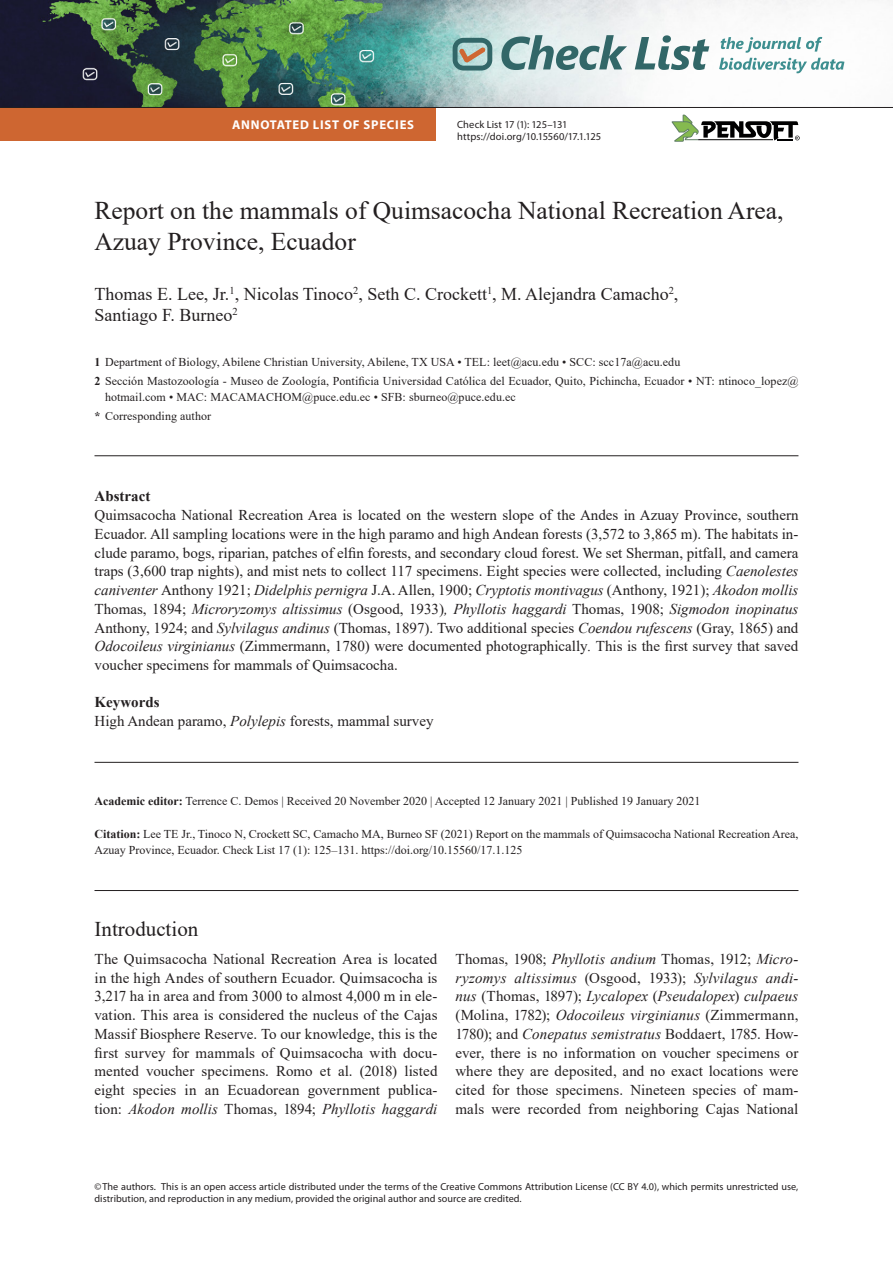
<style>
.page{position:relative;width:893px;height:1263px;background:#fff}
.page>*{position:absolute;margin:0;border:0;box-sizing:border-box;transform-origin:0 0}
.N_title{font:25.5px/30.6px "Times New Roman";color:#231f20}
.Head_-_Introduction{font:21px "Times New Roman";color:#231f20}
.N_authors{font:18px/21.6px "Times New Roman";color:#231f20}
.N_abstract_txt{font:15px/18.8px "Times New Roman";color:#231f20;text-align:justify}
.Body_-_Non-ind__spac{font:15px/18.8px "Times New Roman";letter-spacing:.005em;color:#231f20;text-align:justify}
.N_keywords_txt{font:15px "Times New Roman";color:#231f20}
.N_abstract{font:700 15px "Times New Roman";color:#231f20}
.N_keywords{font:700 15px "Times New Roman";color:#231f20}
.t1{font:700 12.75px "Myriad Pro";letter-spacing:.06em;color:#fff}
.N_affiliations{font:12px/15.9px "Times New Roman";letter-spacing:.005em;color:#231f20}
.N_citation{font:12px/15.9px "Times New Roman";color:#231f20}
.N_publ_data{font:12px "Times New Roman";color:#231f20}
.New_Corresp_author{font:12px "Times New Roman";letter-spacing:.005em;color:#231f20}
.t2{font:10.5px/12.8px "Myriad Pro";letter-spacing:.01em;color:#231f20}
.copyright{font:10.2px/12.3px "Myriad Pro";letter-spacing:.005em;color:#231f20}
.s1{font-weight:700}
.s2{font-style:italic}
</style>
<div class="page">
<img style="left:0;top:0;width:892px;height:107px">
<svg style="left:453px;top:38px;width:39px;height:33px"></svg>
<svg style="left:501px;top:35px;width:126px;height:35px;background:#98b5b5"></svg>
<svg style="left:635px;top:35px;width:74px;height:35px"></svg>
<svg style="left:719px;top:37px;width:125px;height:36px"></svg>
<svg style="left:672px;top:115px;width:128px;height:27px"></svg>
<hr style="left:94px;top:455px;width:704px;height:1px;background:#231f20">
<hr style="left:94px;top:762px;width:704px;height:1px;background:#231f20">
<hr style="left:94px;top:890px;width:704px;height:1px;background:#231f20">
<div style="left:0;top:108px;width:436px;height:32px;background:#ce6631"></div>
<hr style="left:0;top:107px;width:893px;height:1px;background:#231f20">
<p class="t1" style="left:232px;top:116px;width:184px">ANNOTATED LIST OF SPECIES</p>
<p class="t2" style="left:457px;top:117px;width:146px">Check List 17 (1): 125–131 https://doi.org/10.15560/17.1.125</p>
<p class="N_title" style="left:94px;top:194px;width:690px">Report on the mammals of Quimsacocha National Recreation Area,<br>Azuay Province, Ecuador</p>
<p class="N_authors" style="left:94px;top:282px;width:585px">Thomas E. Lee, Jr.<sup>1</sup>, Nicolas Tinoco<sup>2</sup>, Seth C. Crockett<sup>1</sup>, M. Alejandra Camacho<sup>2</sup>,<br>Santiago F. Burneo<sup>2</sup></p>
<p class="N_affiliations" style="left:94px;top:353px;width:587px"><span class="s1">1</span> Department of Biology, Abilene Christian University, Abilene, TX USA • TEL: leet@acu.edu • SCC: scc17a@acu.edu</p>
<p class="N_affiliations" style="left:105px;top:372px;width:695px;text-indent:-10px"><span class="s1">2</span> Sección Mastozoología - Museo de Zoología, Pontificia Universidad Católica del Ecuador, Quito, Pichincha, Ecuador • NT: ntinoco_lopez@ hotmail.com • MAC: MACAMACHOM@puce.edu.ec • SFB: sburneo@puce.edu.ec</p>
<p class="New_Corresp_author" style="left:94px;top:407px;width:118px"><span class="s1">*</span> Corresponding author</p>
<p class="N_abstract" style="left:94px;top:485px;width:57px">Abstract</p>
<p class="N_abstract_txt" style="left:94px;top:505px;width:705px">Quimsacocha National Recreation Area is located on the western slope of the Andes in Azuay Province, southern Ecuador. All sampling locations were in the high paramo and high Andean forests (3,572 to 3,865 m). The habitats in&shy;clude paramo, bogs, riparian, patches of elfin forests, and secondary cloud forest. We set Sherman, pitfall, and camera traps (3,600 trap nights), and mist nets to collect 117 specimens. Eight species were collected, including <span class="s2">Caenolestes caniventer</span> Anthony 1921; <span class="s2">Didelphis pernigra</span> J.A. Allen, 1900; <span class="s2">Cryptotis montivagus</span> (Anthony, 1921); <span class="s2">Akodon mollis </span>Thomas, 1894; <span class="s2">Microryzomys altissimus</span> (Osgood, 1933)<span class="s2">, Phyllotis haggardi</span> Thomas, 1908; <span class="s2">Sigmodon inopinatus </span>Anthony, 1924; and <span class="s2">Sylvilagus andinus</span> (Thomas, 1897). Two additional species <span class="s2">Coendou rufescens</span> (Gray, 1865) and <span class="s2">Odocoileus virginianus</span> (Zimmermann, 1780) were documented photographically<span class="s2">.</span> This is the first survey that saved voucher specimens for mammals of Quimsacocha.</p>
<p class="N_keywords" style="left:94px;top:691px;width:66px">Keywords</p>
<p class="N_keywords_txt" style="left:94px;top:710px;width:341px">High Andean paramo, <span class="s2">Polylepis</span> forests, mammal survey</p>
<p class="N_publ_data" style="left:94px;top:792px;width:607px"><span class="s1">Academic editor:</span> Terrence C. Demos | Received 20 November 2020 | Accepted 12 January 2021 | Published 19 January 2021</p>
<p class="N_citation" style="left:94px;top:826px;width:705px"><span class="s1">Citation:</span> Lee TE Jr., Tinoco N, Crockett SC, Camacho MA, Burneo SF (2021) Report on the mammals of Quimsacocha National Recreation Area,<br>Azuay Province, Ecuador. Check List 17 (1): 125–131. https://doi.org/10.15560/17.1.125</p>
<p class="Head_-_Introduction" style="left:94px;top:914px;width:105px">Introduction</p>
<p class="Body_-_Non-ind__spac" style="left:94px;top:949px;width:344px">The Quimsacocha National Recreation Area is located in the high Andes of southern Ecuador. Quimsacocha is 3,217 ha in area and from 3000 to almost 4,000 m in ele&shy;vation. This area is considered the nucleus of the Cajas Massif Biosphere Reserve. To our knowledge, this is the first survey for mammals of Quimsacocha with docu&shy;mented voucher specimens. Romo et al. (2018) listed eight species in an Ecuadorean government publica&shy;tion: <span class="s2">Akodon mollis</span> Thomas, 1894; <span class="s2">Phyllotis haggardi</span></p>
<p class="Body_-_Non-ind__spac" style="left:455px;top:949px;width:344px">Thomas, 1908; <span class="s2">Phyllotis andium</span> Thomas, 1912; <span class="s2">Micro&shy;ryzomys altissimus</span> (Osgood, 1933); <span class="s2">Sylvilagus andi&shy;nus</span> (Thomas, 1897); <span class="s2">Lycalopex</span> (<span class="s2">Pseudalopex</span>) <span class="s2">culpaeus </span>(Molina, 1782); <span class="s2">Odocoileus virginianus</span> (Zimmermann, 1780); and <span class="s2">Conepatus semistratus</span> Boddaert, 1785. How&shy;ever, there is no information on voucher specimens or where they are deposited, and no exact locations were cited for those specimens. Nineteen species of mam&shy;mals were recorded from neighboring Cajas National</p>
<p class="copyright" style="left:94px;top:1180px;width:705px">©The authors. This is an open access article distributed under the terms of the Creative Commons Attribution License (CC BY 4.0), which permits unrestricted use, distribution, and reproduction in any medium, provided the original author and source are credited.</p>
</div>
